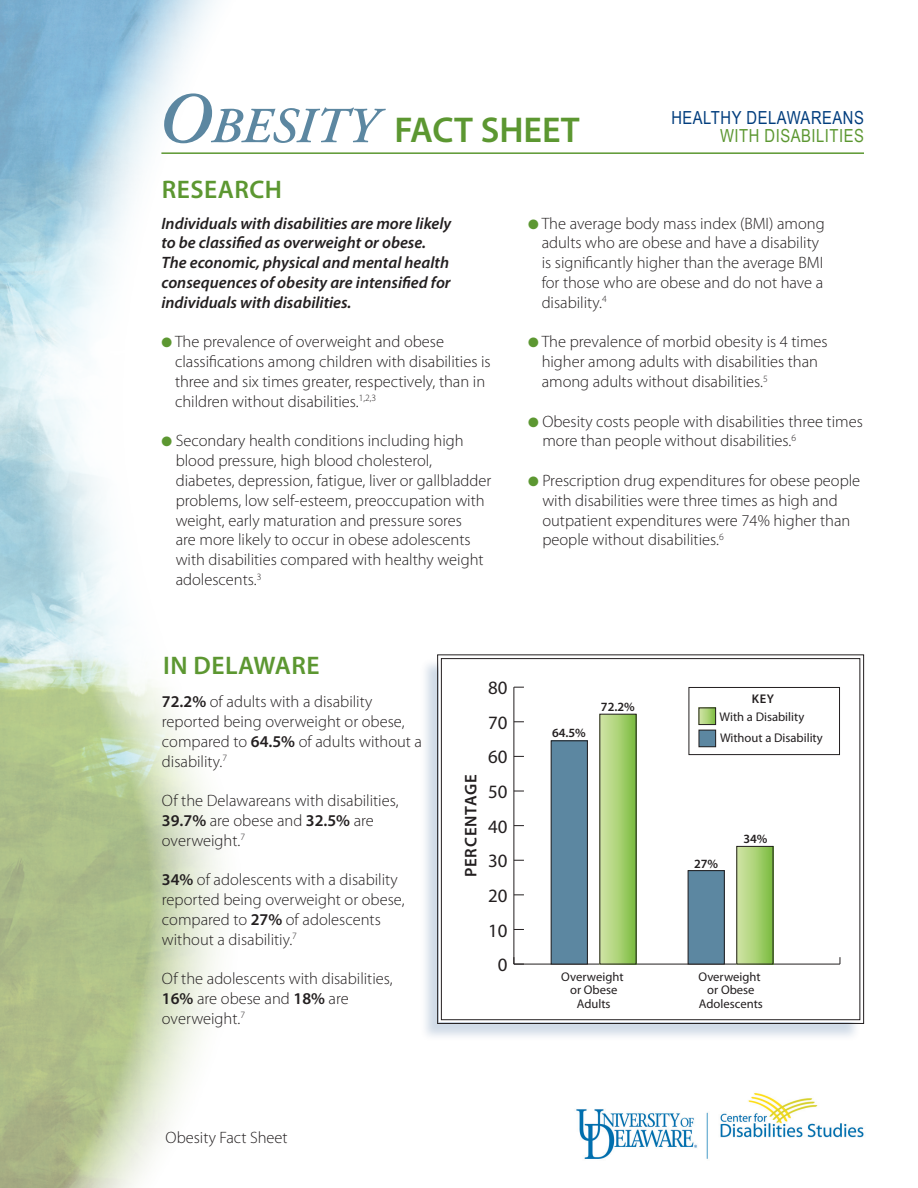
<style>
.page{position:relative;width:918px;height:1188px;background:#fff}
.page>*{position:absolute;margin:0;border:0;box-sizing:border-box;transform-origin:0 0}
.t1{font:600 36px "Myriad Pro";color:#5c9731}
.Section_heads{font:600 25.5px "Myriad Pro";letter-spacing:.02em;color:#5c9731}
.t2{font:18.9px "Myriad Pro";color:#231f20}
.Tiny_Masthead_text{font:18px/18px "Arial Narrow";letter-spacing:.03em;color:#013d7d;text-align:right}
.t3{font:600 16.8px "Myriad Pro";letter-spacing:.05em;color:#231f20}
.Text_w_Bullet{font:300 16.5px/19.8px "Myriad Pro";color:#231f20}
.Bold_Ital_Text{font:italic 600 16.5px/19.8px "Myriad Pro";color:#231f20}
.t4{font:12.6px/13.4px "Myriad Pro";color:#231f20;text-align:center}
.t5{font:600 12.6px "Myriad Pro";color:#231f20}
.s1{font-family:"Adobe Garamond";font-style:italic;font-size:72px;color:#5c87a1}
.s2{font-family:"Adobe Garamond";font-style:italic;font-size:50.4px;color:#5c87a1}
.s3{color:#5c9731}
.s4{font-weight:600}
</style>
<div class="page">
<img style="left:0;top:0;width:221px;height:1188px">
<hr style="left:161px;top:152px;width:703px;height:2px;background:#5c9731">
<div style="left:419px;top:657px;width:443px;height:386px;background:#013d7d;opacity:.19"></div>
<svg style="left:437px;top:654px;width:427px;height:370px"></svg>
<div style="left:441px;top:658px;width:419px;height:362px;border:1px solid #231f20"></div>
<img style="left:576px;top:1093px;width:288px;height:66px">
<p class="t1" style="left:157px;top:107px;width:425px"><span class="s1">O</span><span class="s2">besity</span> FACT SHEET</p>
<p class="Section_heads" style="left:162px;top:173px;width:122px">RESEARCH</p>
<p class="Tiny_Masthead_text" style="left:671px;top:108px;width:194px">HEALTHY DELAWAREANS<br><span class="s3">WITH DISABILITIES</span></p>
<p class="Bold_Ital_Text" style="left:161px;top:213px;width:292px">Individuals with disabilities are more likely to be classified as overweight or obese.<br>The economic, physical and mental health consequences of obesity are intensified for individuals with disabilities.</p>
<p class="Text_w_Bullet" style="left:175px;top:332px;width:317px;text-indent:-14px"><span class="s3">●</span> The prevalence of overweight and obese classifications among children with disabilities is three and six times greater, respectively, than in children without disabilities.<sup>1,2,3</sup></p>
<p class="Text_w_Bullet" style="left:176px;top:431px;width:317px;text-indent:-14px"><span class="s3">●</span> Secondary health conditions including high blood pressure, high blood cholesterol, diabetes, depression, fatigue, liver or gallbladder problems, low self-esteem, preoccupation with weight, early maturation and pressure sores<br>are more likely to occur in obese adolescents with disabilities compared with healthy weight adolescents.<sup>3</sup></p>
<p class="Text_w_Bullet" style="left:542px;top:214px;width:284px;text-indent:-14px"><span class="s3">●</span> The average body mass index (BMI) among adults who are obese and have a disability is significantly higher than the average BMI for those who are obese and do not have a disability.<sup>4</sup></p>
<p class="Text_w_Bullet" style="left:542px;top:332px;width:288px;text-indent:-14px"><span class="s3">●</span> The prevalence of morbid obesity is 4 times higher among adults with disabilities than among adults without disabilities.<sup>5</sup></p>
<p class="Text_w_Bullet" style="left:542px;top:412px;width:322px;text-indent:-14px"><span class="s3">●</span> Obesity costs people with disabilities three times more than people without disabilities.<sup>6</sup></p>
<p class="Text_w_Bullet" style="left:542px;top:471px;width:319px;text-indent:-14px"><span class="s3">●</span> Prescription drug expenditures for obese people with disabilities were three times as high and outpatient expenditures were 74% higher than people without disabilities.<sup>6</sup></p>
<p class="Section_heads" style="left:163px;top:649px;width:158px">IN DELAWARE</p>
<p class="Text_w_Bullet" style="left:162px;top:692px;width:262px"><span class="s4">72.2%</span> of adults with a disability reported being overweight or obese, compared to <span class="s4">64.5%</span> of adults without a disability.<sup>7</sup></p>
<p class="Text_w_Bullet" style="left:162px;top:791px;width:238px">Of the Delawareans with disabilities,<br><span class="s4">39.7%</span> are obese and <span class="s4">32.5%</span> are overweight.<sup>7</sup></p>
<p class="Text_w_Bullet" style="left:162px;top:870px;width:244px"><span class="s4">34%</span> of adolescents with a disability reported being overweight or obese, compared to <span class="s4">27%</span> of adolescents without a disabilitiy.<sup>7</sup></p>
<p class="Text_w_Bullet" style="left:162px;top:969px;width:232px">Of the adolescents with disabilities,<br><span class="s4">16%</span> are obese and <span class="s4">18%</span> are overweight.<sup>7</sup></p>
<p class="t3" style="left:460px;top:877px;width:104px;rotate:-90deg">PERCENTAGE</p>
<p class="t2" style="left:488px;top:676px;width:21px">80</p>
<p class="t2" style="left:488px;top:711px;width:21px">70</p>
<p class="t2" style="left:488px;top:745px;width:21px">60</p>
<p class="t2" style="left:488px;top:780px;width:21px">50</p>
<p class="t2" style="left:488px;top:815px;width:21px">40</p>
<p class="t2" style="left:488px;top:849px;width:21px">30</p>
<p class="t2" style="left:488px;top:884px;width:21px">20</p>
<p class="t2" style="left:488px;top:919px;width:21px">10</p>
<p class="t2" style="left:498px;top:953px;width:11px">0</p>
<p class="t5" style="left:552px;top:725px;width:35px">64.5%</p>
<p class="t5" style="left:601px;top:699px;width:35px">72.2%</p>
<p class="t4" style="left:561px;top:970px;width:64px">Overweight or Obese<br>Adults</p>
<p class="t4" style="left:720px;top:690px;width:86px;line-height:17.2px"><span class="s4">KEY<br></span>With a Disability</p>
<p class="t4" style="left:720px;top:731px;width:104px">Without a Disability</p>
<p class="t5" style="left:694px;top:855px;width:26px">27%</p>
<p class="t5" style="left:743px;top:831px;width:26px">34%</p>
<p class="t4" style="left:698px;top:970px;width:66px">Overweight or Obese<br>Adolescents</p>
<p class="Text_w_Bullet" style="left:166px;top:1128px;width:124px">Obesity Fact Sheet</p>
</div>
